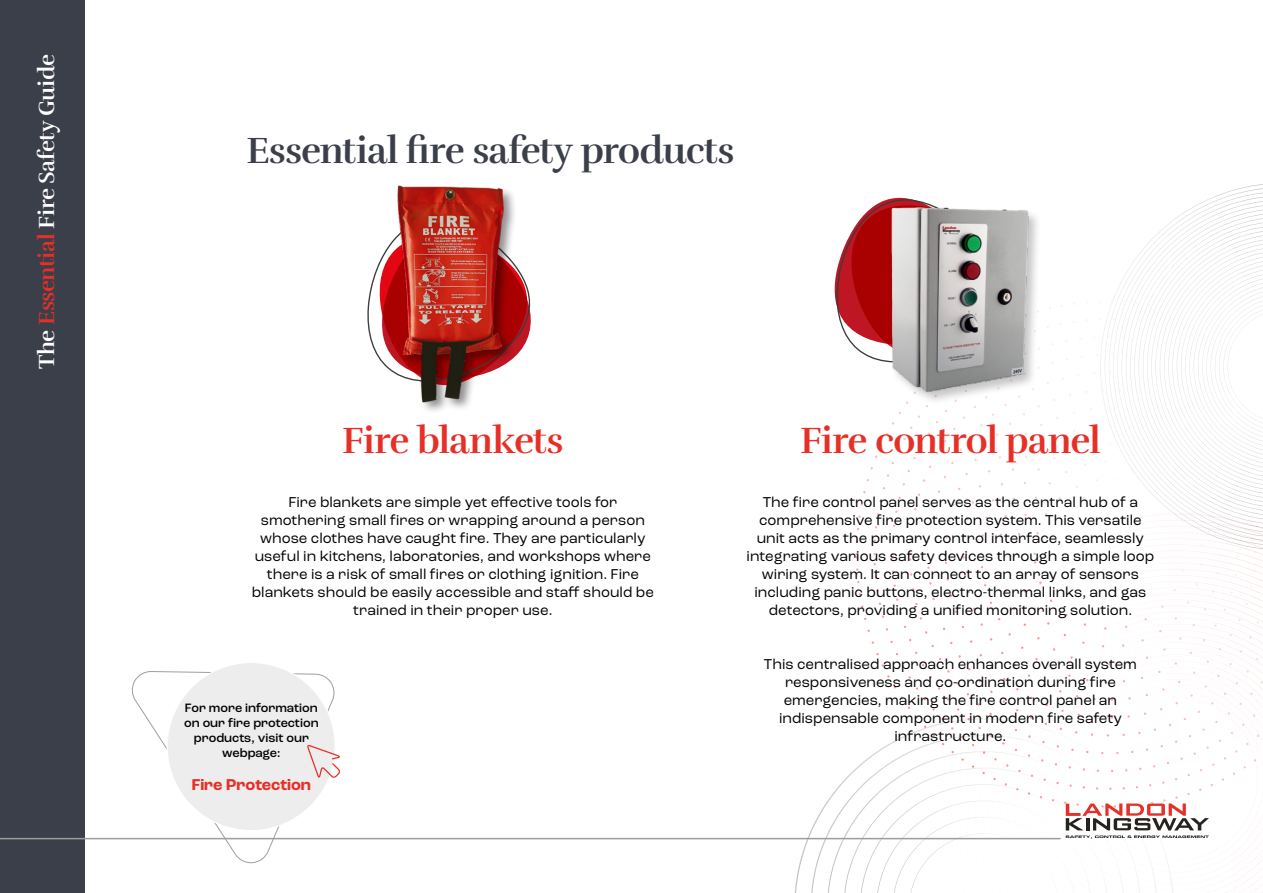
<style>
.page{position:relative;width:1263px;height:893px;background:#fff}
.page>*{position:absolute;margin:0;border:0;box-sizing:border-box;transform-origin:0 0}
.t1{font:700 37.5px "Rufina ALT01";letter-spacing:-.03em;color:#e63027}
.t2{font:700 37.5px "Rufina ALT01";letter-spacing:-.02em;color:#3b3f4a}
.t3{font:700 22.5px "Rufina ALT01";letter-spacing:-.02em;color:#fff}
.t4{font:700 16.5px "Roc Grotesk";color:#e63027}
.t5{font:15px/18px "Roc Grotesk";color:#000;text-align:center}
.t6{font:500 12.75px/15px "Roc Grotesk";color:#000;text-align:center}
.s1{color:#e63027}
</style>
<div class="page">
<div style="left:0;top:0;width:85px;height:893px;background:#3b3f4a"></div>
<svg style="left:911px;top:550px;width:352px;height:343px"></svg>
<svg style="left:1211px;top:184px;width:52px;height:366px"></svg>
<svg style="left:794px;top:718px;width:380px;height:175px"></svg>
<svg style="left:811px;top:735px;width:346px;height:158px"></svg>
<svg style="left:367px;top:265px;width:164px;height:92px"></svg>
<svg style="left:835px;top:198px;width:395px;height:404px"></svg>
<img style="left:378px;top:185px;width:150px;height:225px">
<div style="left:889px;top:206px;width:153px;height:199px;background:#fff"></div>
<img style="left:857px;top:197px;width:204px;height:203px">
<svg style="left:130px;top:670px;width:210px;height:193px"></svg>
<svg style="left:827px;top:751px;width:382px;height:142px"></svg>
<hr style="left:0;top:838px;width:1060px;height:1px;background:#9d9d9c">
<h2 class="t3" style="left:33px;top:369px;width:316px;rotate:-90deg">The <span class="s1">Essential</span> Fire Safety Guide</h2>
<h1 class="t2" style="left:247px;top:128px;width:489px">Essential fire safety products</h1>
<h1 class="t1" style="left:342px;top:417px;width:223px">Fire blankets</h1>
<p class="t5" style="left:252px;top:493px;width:404px">Fire blankets are simple yet effective tools for smothering small fires or wrapping around a person whose clothes have caught fire. They are particularly useful in kitchens, laboratories, and workshops where there is a risk of small fires or clothing ignition. Fire blankets should be easily accessible and staff should be trained in their proper use.</p>
<p class="t6" style="left:184px;top:700px;width:136px">For more information on our fire protection products, visit our webpage:</p>
<p class="t4" style="left:192px;top:774px;width:121px">Fire Protection</p>
<h1 class="t1" style="left:800px;top:417px;width:302px">Fire control panel</h1>
<p class="t5" style="left:746px;top:493px;width:409px">The fire control panel serves as the central hub of a comprehensive fire protection system. This versatile unit acts as the primary control interface, seamlessly integrating various safety devices through a simple loop wiring system. It can connect to an array of sensors including panic buttons, electro-thermal links, and gas detectors, providing a unified monitoring solution.</p>
<p class="t5" style="left:764px;top:655px;width:374px">This centralised approach enhances overall system responsiveness and co-ordination during fire emergencies, making the fire control panel an indispensable component in modern fire safety infrastructure.</p>
</div>
